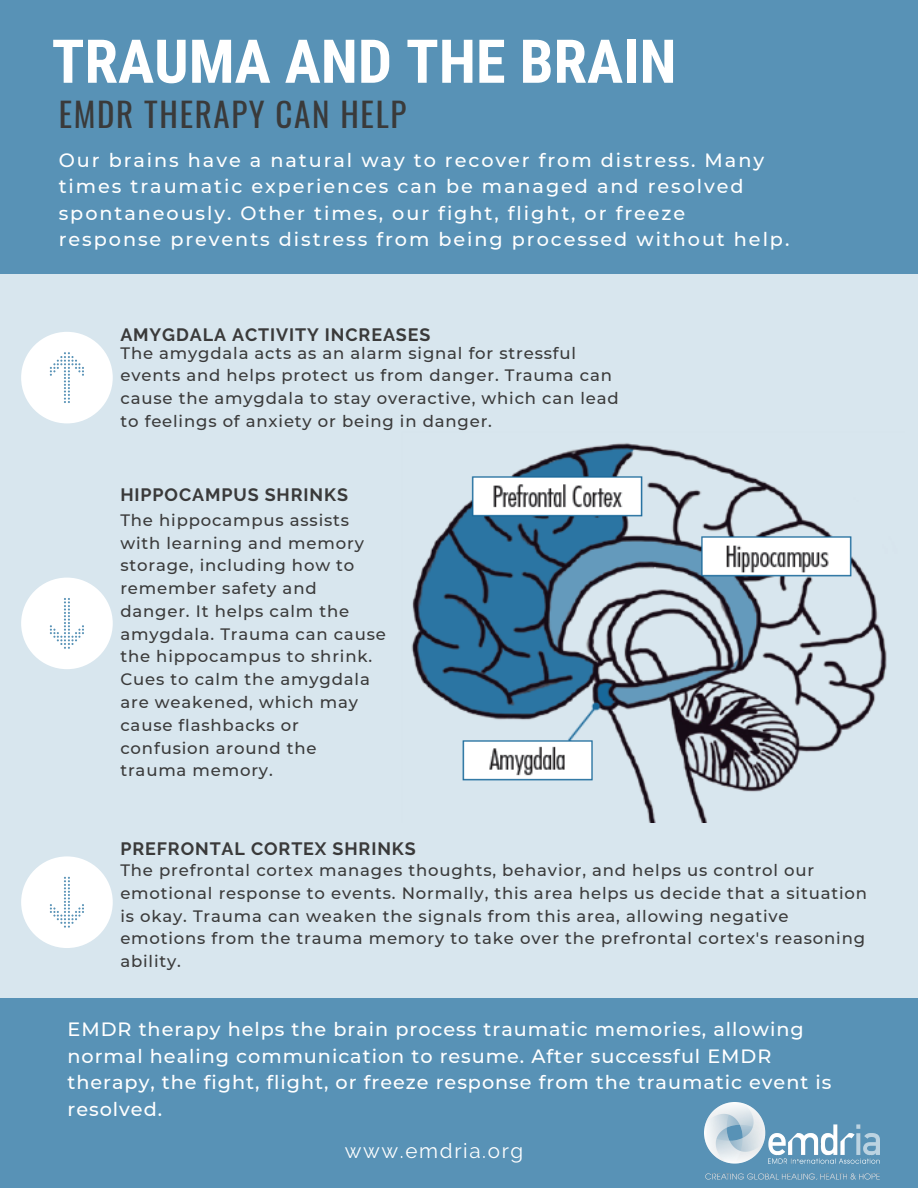
<style>
.page{position:relative;width:918px;height:1188px;background:#5892b6}
.page>*{position:absolute;margin:0;border:0;box-sizing:border-box;transform-origin:0 0}
.t1{font:700 60.45px "Roboto Condensed";color:#fff}
.t2{font:33px "Oswald";letter-spacing:.05em;color:#3a3a3a}
.t3{font:20.55px "Raleway";letter-spacing:.08em;color:#fff}
.t4{font:500 19.2px/26.4px "Montserrat";letter-spacing:.1em;color:#fff}
.t5{font:500 19.2px/26.4px "Montserrat";letter-spacing:.05em;color:#fff}
.t6{font:700 17.85px "Raleway";letter-spacing:.05em;color:#3a3a3a}
.t7{font:500 16.5px/22.8px "Montserrat";letter-spacing:.05em;color:#3a3a3a}
</style>
<div class="page">
<div style="left:0;top:275px;width:918px;height:723px;background:#d8e6ee"></div>
<div style="left:21px;top:332px;width:92px;height:91px;background:#fff;border-radius:50%"></div>
<svg style="left:50px;top:352px;width:34px;height:51px"></svg>
<div style="left:21px;top:578px;width:92px;height:91px;background:#fff;border-radius:50%"></div>
<svg style="left:50px;top:598px;width:34px;height:51px"></svg>
<div style="left:21px;top:856px;width:92px;height:92px;background:#fff;border-radius:50%"></div>
<svg style="left:50px;top:877px;width:34px;height:51px"></svg>
<img style="left:411px;top:443px;width:476px;height:380px">
<img style="left:705px;top:1102px;width:174px;height:78px">
<h1 class="t1" style="left:52px;top:27px;width:626px">TRAUMA AND THE BRAIN</h1>
<h2 class="t2" style="left:59px;top:89px;width:349px">EMDR THERAPY CAN HELP</h2>
<p class="t4" style="left:59px;top:147px;width:732px">Our brains have a natural way to recover from distress. Many times traumatic experiences can be managed and resolved spontaneously. Other times, our fight, flight, or freeze response prevents distress from being processed without help.</p>
<p class="t6" style="left:120px;top:324px;width:312px">AMYGDALA ACTIVITY INCREASES</p>
<p class="t7" style="left:121px;top:341px;width:500px">The amygdala acts as an alarm signal for stressful events and helps protect us from danger. Trauma can cause the amygdala to stay overactive, which can lead to feelings of anxiety or being in danger.</p>
<p class="t6" style="left:120px;top:484px;width:229px">HIPPOCAMPUS SHRINKS</p>
<p class="t7" style="left:120px;top:508px;width:267px">The hippocampus assists with learning and memory storage, including how to remember safety and danger. It helps calm the amygdala. Trauma can cause the hippocampus to shrink.<br>Cues to calm the amygdala are weakened, which may cause flashbacks or confusion around the trauma memory.</p>
<p class="t6" style="left:120px;top:838px;width:297px">PREFRONTAL CORTEX SHRINKS</p>
<p class="t7" style="left:120px;top:859px;width:748px">The prefrontal cortex manages thoughts, behavior, and helps us control our emotional response to events. Normally, this area helps us decide that a situation is okay. Trauma can weaken the signals from this area, allowing negative emotions from the trauma memory to take over the prefrontal cortex's reasoning ability.</p>
<p class="t5" style="left:68px;top:1016px;width:765px">EMDR therapy helps the brain process traumatic memories, allowing normal healing communication to resume. After successful EMDR therapy, the fight, flight, or freeze response from the traumatic event is resolved.</p>
<p class="t3" style="left:345px;top:1139px;width:180px">www.emdria.org</p>
</div>
